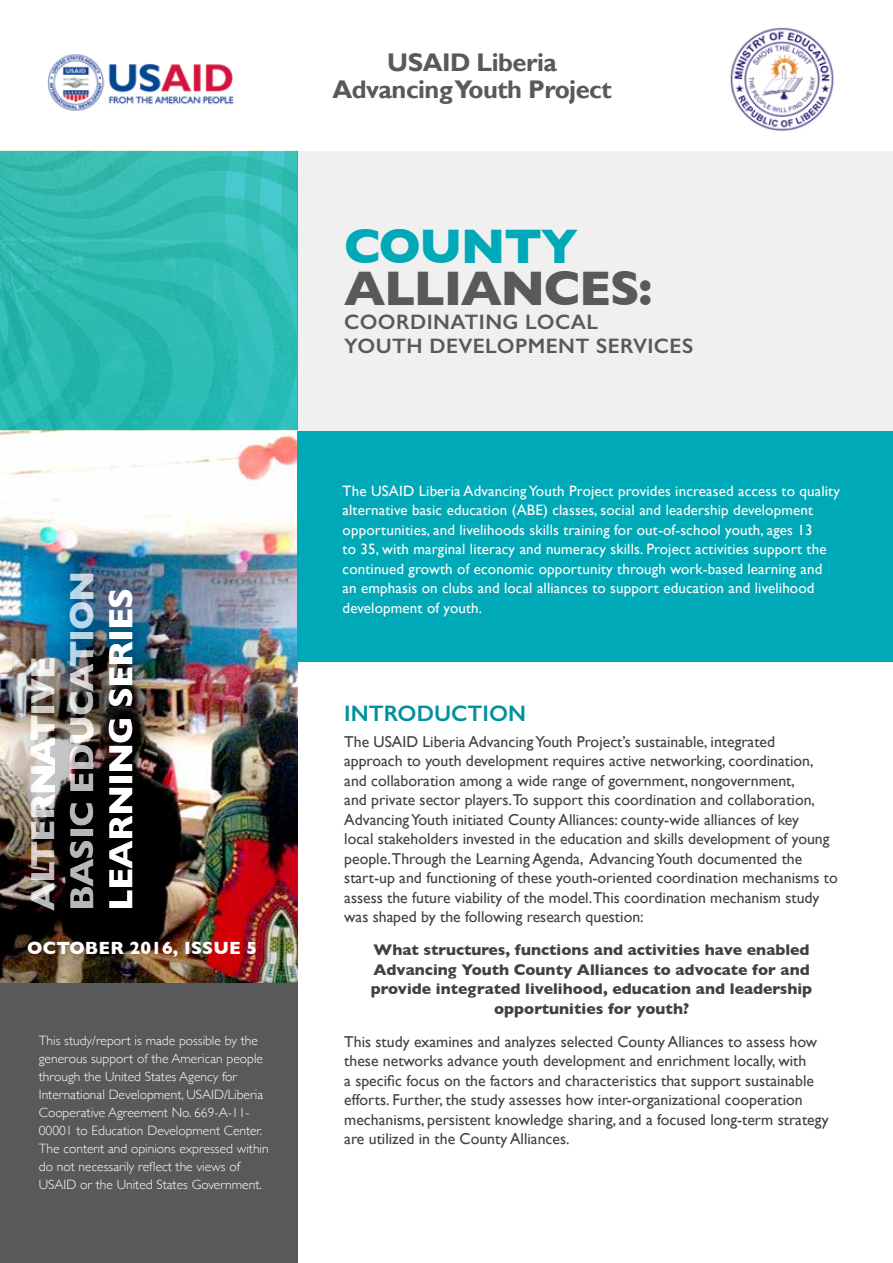
<style>
.page{position:relative;width:893px;height:1263px;background:#fff}
.page>*{position:absolute;margin:0;border:0;box-sizing:border-box;transform-origin:0 0}
.t1{font:700 49.5px "Gill Sans";letter-spacing:-.03em;color:#58595b}
.t2{font:700 49.5px "Gill Sans";letter-spacing:-.03em;color:#00a9b7}
.t3{font:700 34.5px/39px "Gill Sans";letter-spacing:-.03em;color:#dadbdc}
.t4{font:700 34.5px "Gill Sans";letter-spacing:-.03em;color:#fff}
.t5{font:700 25.5px/27px "Gill Sans";letter-spacing:-.02em;color:#58595b;text-align:center}
.t6{font:600 22.5px "Gill Sans";color:#00919d}
.t7{font:600 21px/24px "Gill Sans";letter-spacing:.02em;color:#58595b}
.t8{font:700 18px "Gill Sans";letter-spacing:.01em;color:#fff}
.t9{font:15.75px/19.5px "Gill Sans";color:#414042}
.t10{font:700 15.75px/19.5px "Gill Sans";color:#414042;text-align:center}
.t11{font:15px/19.5px "Gill Sans";letter-spacing:.01em;color:#fff}
.t12{font:300 13.5px/18px "Gill Sans";color:#fff}
</style>
<div class="page">
<img style="left:0;top:430px;width:298px;height:554px">
<div style="left:298px;top:151px;width:595px;height:280px;background:#f0f0f1"></div>
<div style="left:298px;top:431px;width:595px;height:231px;background:#00a9b7"></div>
<img style="left:0;top:151px;width:296px;height:280px">
<div style="left:0;top:984px;width:298px;height:279px;background:#58595b"></div>
<img style="left:47px;top:54px;width:187px;height:57px">
<img style="left:730px;top:27px;width:104px;height:104px">
<div style="left:0;top:534px;width:181px;height:422px;background:#000;opacity:.7"></div>
<h2 class="t3" style="left:22px;top:911px;width:342px;rotate:-90deg">ALTERNATIVE<br>BASIC EDUCATION</h2>
<h2 class="t4" style="left:93px;top:911px;width:325px;rotate:-90deg">LEARNING SERIES</h2>
<p class="t8" style="left:27px;top:934px;width:231px">OCTOBER 2016, ISSUE 5</p>
<p class="t12" style="left:39px;top:1031px;width:231px">This study/report is made possible by the generous support of the American people through the United States Agency for International Development, USAID/Liberia Cooperative Agreement No. 669-A-11- 00001 to Education Development Center.<br>The content and opinions expressed within do not necessarily reflect the views of USAID or the United States Government.</p>
<h3 class="t5" style="left:332px;top:50px;width:281px">USAID Liberia<br>Advancing Youth Project</h3>
<h1 class="t2" style="left:344px;top:207px;width:235px">COUNTY</h1>
<h1 class="t1" style="left:344px;top:249px;width:310px">ALLIANCES:</h1>
<h3 class="t7" style="left:344px;top:310px;width:350px">COORDINATING LOCAL<br>YOUTH DEVELOPMENT SERVICES</h3>
<p class="t11" style="left:343px;top:481px;width:499px">The USAID Liberia Advancing Youth Project provides increased access to quality alternative basic education (ABE) classes, social and leadership development opportunities, and livelihoods skills training for out-of-school youth, ages 13<br>to 35, with marginal literacy and numeracy skills. Project activities support the continued growth of economic opportunity through work-based learning and an emphasis on clubs and local alliances to support education and livelihood development of youth.</p>
<h3 class="t6" style="left:344px;top:699px;width:183px">INTRODUCTION</h3>
<p class="t9" style="left:344px;top:732px;width:495px">The USAID Liberia Advancing Youth Project’s sustainable, integrated<br>approach to youth development requires active networking, coordination, and collaboration among a wide range of government, nongovernment,<br>and private sector players.To support this coordination and collaboration, Advancing Youth initiated County Alliances: county-wide alliances of key<br>local stakeholders invested in the education and skills development of young people.Through the Learning Agenda, Advancing Youth documented the start-up and functioning of these youth-oriented coordination mechanisms to assess the future viability of the model.This coordination mechanism study was shaped by the following research question:</p>
<p class="t10" style="left:371px;top:940px;width:443px">What structures, functions and activities have enabled Advancing Youth County Alliances to advocate for and provide integrated livelihood, education and leadership opportunities for youth?</p>
<p class="t9" style="left:344px;top:1032px;width:486px">This study examines and analyzes selected County Alliances to assess how these networks advance youth development and enrichment locally, with<br>a specific focus on the factors and characteristics that support sustainable efforts. Further, the study assesses how inter-organizational cooperation mechanisms, persistent knowledge sharing, and a focused long-term strategy are utilized in the County Alliances.</p>
</div>
